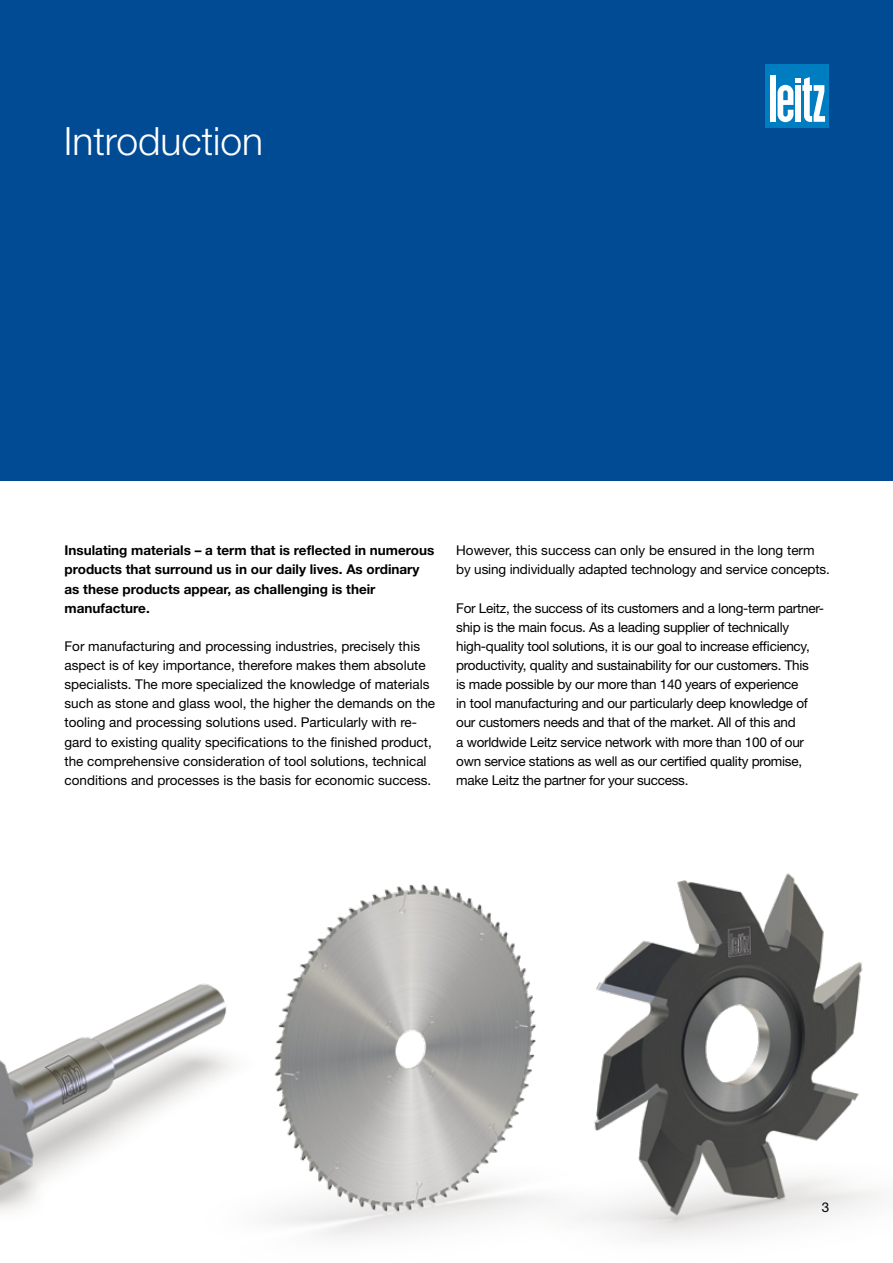
<style>
.page{position:relative;width:893px;height:1263px;background:#fff}
.page>*{position:absolute;margin:0;border:0;box-sizing:border-box;transform-origin:0 0}
.t1{font:300 39px "Helvetica Neue LT Pro";color:#fff}
.t2{font:13.5px/19.2px "Helvetica Neue LT Pro";letter-spacing:-.01em;color:#000}
.t3{font:700 13.5px/19.2px "Helvetica Neue LT Pro";color:#000}
</style>
<div class="page">
<div style="left:0;top:0;width:893px;height:480px;background:#004b93"></div>
<div style="left:765px;top:64px;width:64px;height:64px;background:#007cc0"></div>
<div style="left:770px;top:75px;width:6px;height:47px;background:#fff"></div>
<svg style="left:777px;top:77px;width:48px;height:45px"></svg>
<img style="left:0;top:993px;width:182px;height:218px">
<img style="left:182px;top:884px;width:311px;height:354px">
<img style="left:493px;top:873px;width:387px;height:366px">
<h1 class="t1" style="left:64px;top:118px;width:201px">Introduction</h1>
<p class="t3" style="left:65px;top:540px;width:371px">Insulating materials – a term that is reflected in numerous products that surround us in our daily lives. As ordinary as these products appear, as challenging is their manufacture.</p>
<p class="t2" style="left:65px;top:636px;width:372px">For manufacturing and processing industries, precisely this aspect is of key importance, therefore makes them absolute specialists. The more specialized the knowledge of materials such as stone and glass wool, the higher the demands on the tooling and processing solutions used. Particularly with re&shy;gard to existing quality specifications to the finished product, the comprehensive consideration of tool solutions, technical conditions and processes is the basis for economic success.</p>
<p class="t2" style="left:456px;top:540px;width:375px">However, this success can only be ensured in the long term by using individually adapted technology and service concepts.</p>
<p class="t2" style="left:456px;top:598px;width:369px">For Leitz, the success of its customers and a long-term partner&shy;ship is the main focus. As a leading supplier of technically high-quality tool solutions, it is our goal to increase efficiency, productivity, quality and sustainability for our customers. This<br>is made possible by our more than 140 years of experience<br>in tool manufacturing and our particularly deep knowledge of our customers needs and that of the market. All of this and<br>a worldwide Leitz service network with more than 100 of our own service stations as well as our certified quality promise, make Leitz the partner for your success.</p>
<p class="t2" style="left:822px;top:1197px;width:9px">3</p>
</div>
